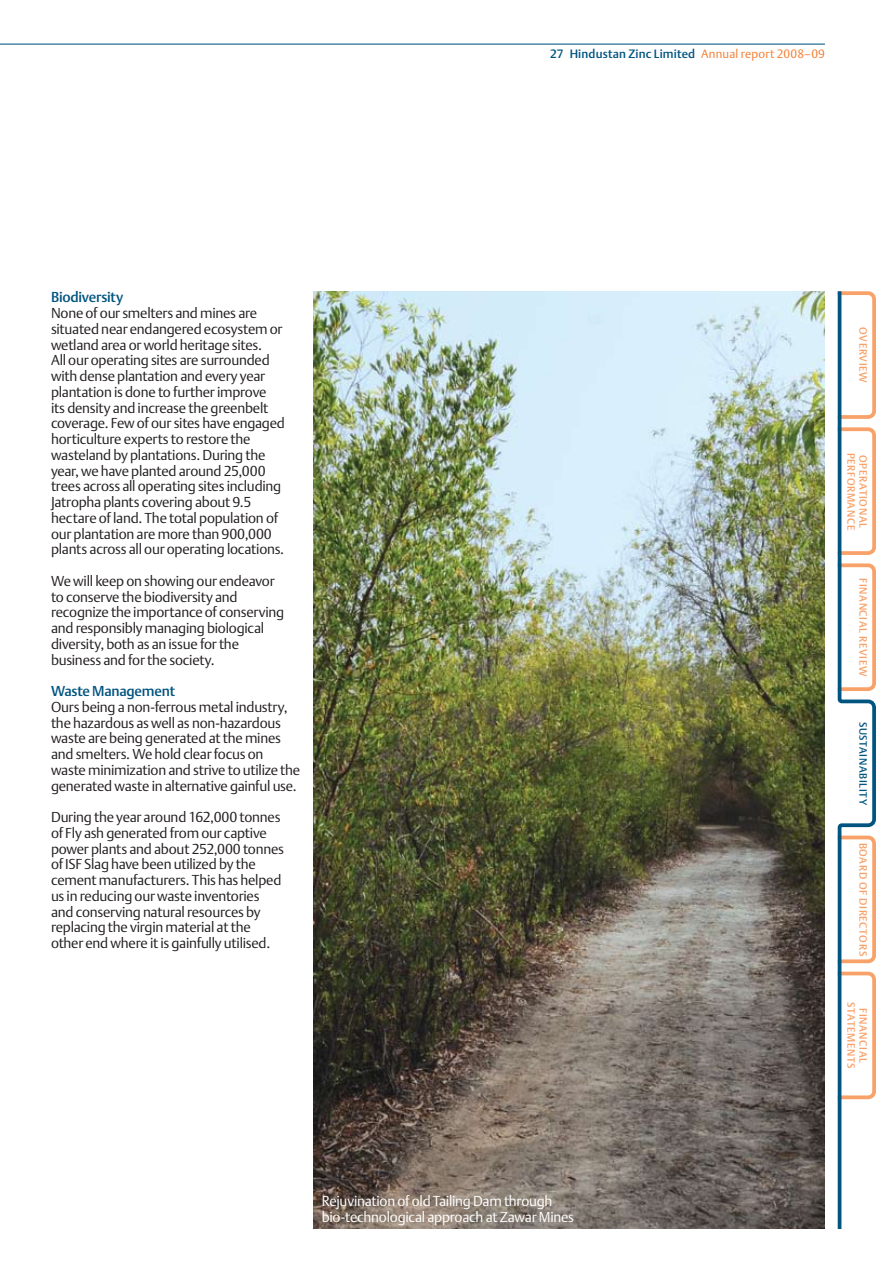
<style>
.page{position:relative;width:893px;height:1263px;background:#fff}
.page>*{position:absolute;margin:0;border:0;box-sizing:border-box;transform-origin:0 0}
.t1{font:300 14.25px/15.8px "DTL Argo T";letter-spacing:-.02em;color:#231f20}
.t2{font:300 14.25px/15.8px "DTL Argo T";letter-spacing:-.02em;color:#fff}
.t3{font:500 14.25px "DTL Argo T";letter-spacing:-.02em;color:#005480}
.t4{font:500 12px "DTL Argo T";letter-spacing:.01em;color:#005480}
.t5{font:500 10.5px/12px "DTL Argo T";letter-spacing:.06em;color:#f8a168}
.t6{font:500 10.5px "DTL Argo T";letter-spacing:.06em;color:#005480}
.s1{font-weight:300;color:#f47d30}
</style>
<div class="page">
<hr style="left:0;top:44px;width:825px;height:1px;background:#005480">
<img style="left:313px;top:291px;width:512px;height:938px">
<svg style="left:837px;top:291px;width:39px;height:938px"></svg>
<p class="t4" style="left:550px;top:47px;width:276px">27 Hindustan Zinc Limited <span class="s1">Annual report 2008–09</span></p>
<p class="t3" style="left:51px;top:289px;width:74px">Biodiversity</p>
<p class="t1" style="left:51px;top:305px;width:235px">None of our smelters and mines are situated near endangered ecosystem or wetland area or world heritage sites.<br>All our operating sites are surrounded with dense plantation and every year plantation is done to further improve<br>its density and increase the greenbelt coverage. Few of our sites have engaged horticulture experts to restore the wasteland by plantations. During the year, we have planted around 25,000 trees across all operating sites including Jatropha plants covering about 9.5 hectare of land. The total population of our plantation are more than 900,000 plants across all our operating locations.</p>
<p class="t1" style="left:51px;top:573px;width:235px">We will keep on showing our endeavor to conserve the biodiversity and recognize the importance of conserving and responsibly managing biological diversity, both as an issue for the business and for the society.</p>
<p class="t3" style="left:51px;top:682px;width:126px">Waste Management</p>
<p class="t1" style="left:51px;top:699px;width:251px">Ours being a non-ferrous metal industry, the hazardous as well as non-hazardous waste are being generated at the mines and smelters. We hold clear focus on waste minimization and strive to utilize the generated waste in alternative gainful use.</p>
<p class="t1" style="left:51px;top:809px;width:234px">During the year around 162,000 tonnes of Fly ash generated from our captive power plants and about 252,000 tonnes of ISF Slag have been utilized by the cement manufacturers. This has helped us in reducing our waste inventories and conserving natural resources by replacing the virgin material at the other end where it is gainfully utilised.</p>
<p class="t2" style="left:322px;top:1193px;width:254px">Rejuvination of old Tailing Dam through bio-technological approach at Zawar Mines</p>
<p class="t5" style="left:869px;top:327px;width:57px;rotate:90deg">overview</p>
<p class="t5" style="left:869px;top:453px;width:79px;rotate:90deg">operational performance</p>
<p class="t5" style="left:869px;top:578px;width:100px;rotate:90deg">financial review</p>
<p class="t6" style="left:869px;top:722px;width:85px;rotate:90deg">sustainability</p>
<p class="t5" style="left:869px;top:843px;width:114px;rotate:90deg">board of directors</p>
<p class="t5" style="left:869px;top:1002px;width:67px;text-align:center;rotate:90deg">financial statements</p>
</div>
